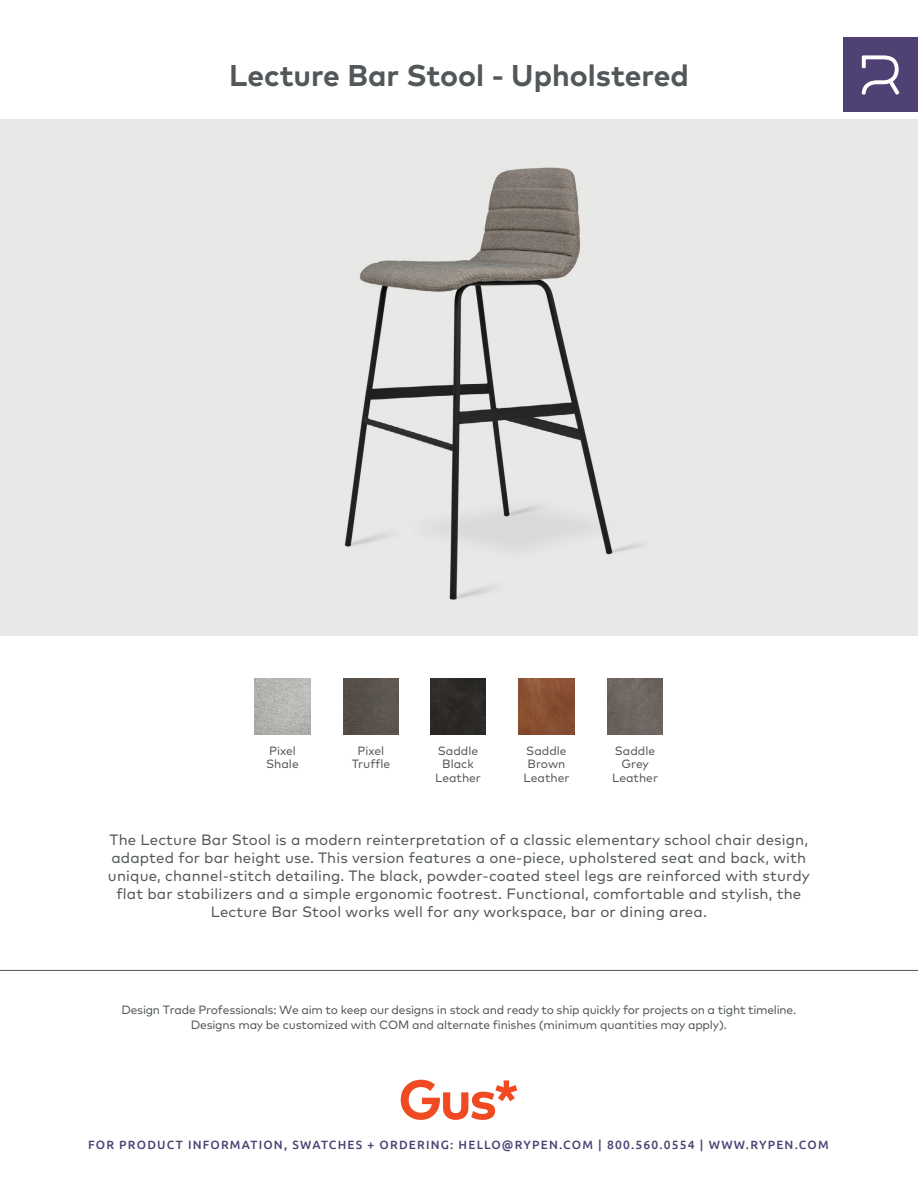
<style>
.page{position:relative;width:918px;height:1188px;background:#fff}
.page>*{position:absolute;margin:0;border:0;box-sizing:border-box;transform-origin:0 0}
.Product_Title{font:700 30px "Mark Pro";color:#525759}
.Description{font:15px/18px "Mark Pro";letter-spacing:.01em;color:#525759;text-align:center}
.t1{font:12px/15px "Mark Pro";letter-spacing:-.02em;color:#525759;text-align:center}
.t2{font:500 12px "Ubuntu";letter-spacing:.1em;color:#4f4174}
.t3{font:12px "Mark Pro";color:#545759}
</style>
<div class="page">
<hr style="left:0;top:970px;width:918px;height:1px;background:#545759">
<div style="left:0;top:119px;width:918px;height:516px;background:#e8e8e6"></div>
<img style="left:255px;top:679px;width:55px;height:55px">
<img style="left:343px;top:679px;width:56px;height:55px">
<img style="left:519px;top:679px;width:55px;height:55px">
<img style="left:607px;top:679px;width:56px;height:55px">
<div style="left:430px;top:679px;width:56px;height:55px;background:#2c2a26"></div>
<div style="left:843px;top:38px;width:75px;height:74px;background:#4f4174"></div>
<svg style="left:862px;top:55px;width:37px;height:40px"></svg>
<svg style="left:401px;top:1080px;width:116px;height:40px"></svg>
<p class="Product_Title" style="left:229px;top:53px;width:461px">Lecture Bar Stool - Upholstered</p>
<p class="t3" style="left:269px;top:741px;width:28px">Pixel</p>
<p class="t3" style="left:266px;top:755px;width:34px">Shale</p>
<p class="t3" style="left:358px;top:741px;width:28px">Pixel</p>
<p class="t3" style="left:352px;top:755px;width:40px">Truffle</p>
<p class="t3" style="left:438px;top:741px;width:42px">Saddle</p>
<p class="t3" style="left:442px;top:755px;width:33px">Black</p>
<p class="t3" style="left:435px;top:768px;width:47px">Leather</p>
<p class="t3" style="left:526px;top:741px;width:42px">Saddle</p>
<p class="t3" style="left:528px;top:755px;width:39px">Brown</p>
<p class="t3" style="left:524px;top:768px;width:47px">Leather</p>
<p class="t3" style="left:615px;top:741px;width:42px">Saddle</p>
<p class="t3" style="left:621px;top:755px;width:29px">Grey</p>
<p class="t3" style="left:612px;top:768px;width:47px">Leather</p>
<p class="Description" style="left:108px;top:830px;width:703px">The Lecture Bar Stool is a modern reinterpretation of a classic elementary school chair design, adapted for bar height use. This version features a one-piece, upholstered seat and back, with unique, channel-stitch detailing. The black, powder-coated steel legs are reinforced with sturdy flat bar stabilizers and a simple ergonomic footrest. Functional, comfortable and stylish, the Lecture Bar Stool works well for any workspace, bar or dining area.</p>
<p class="t1" style="left:121px;top:1001px;width:676px">Design Trade Professionals: We aim to keep our designs in stock and ready to ship quickly for projects on a tight timeline.<br>Designs may be customized with COM and alternate finishes (minimum quantities may apply).</p>
<p class="t2" style="left:88px;top:1137px;width:742px">FOR PRODUCT INFORMATION, SWATCHES + ORDERING: HELLO@RYPEN.COM | 800.560.0554 | WWW.RYPEN.COM</p>
</div>
